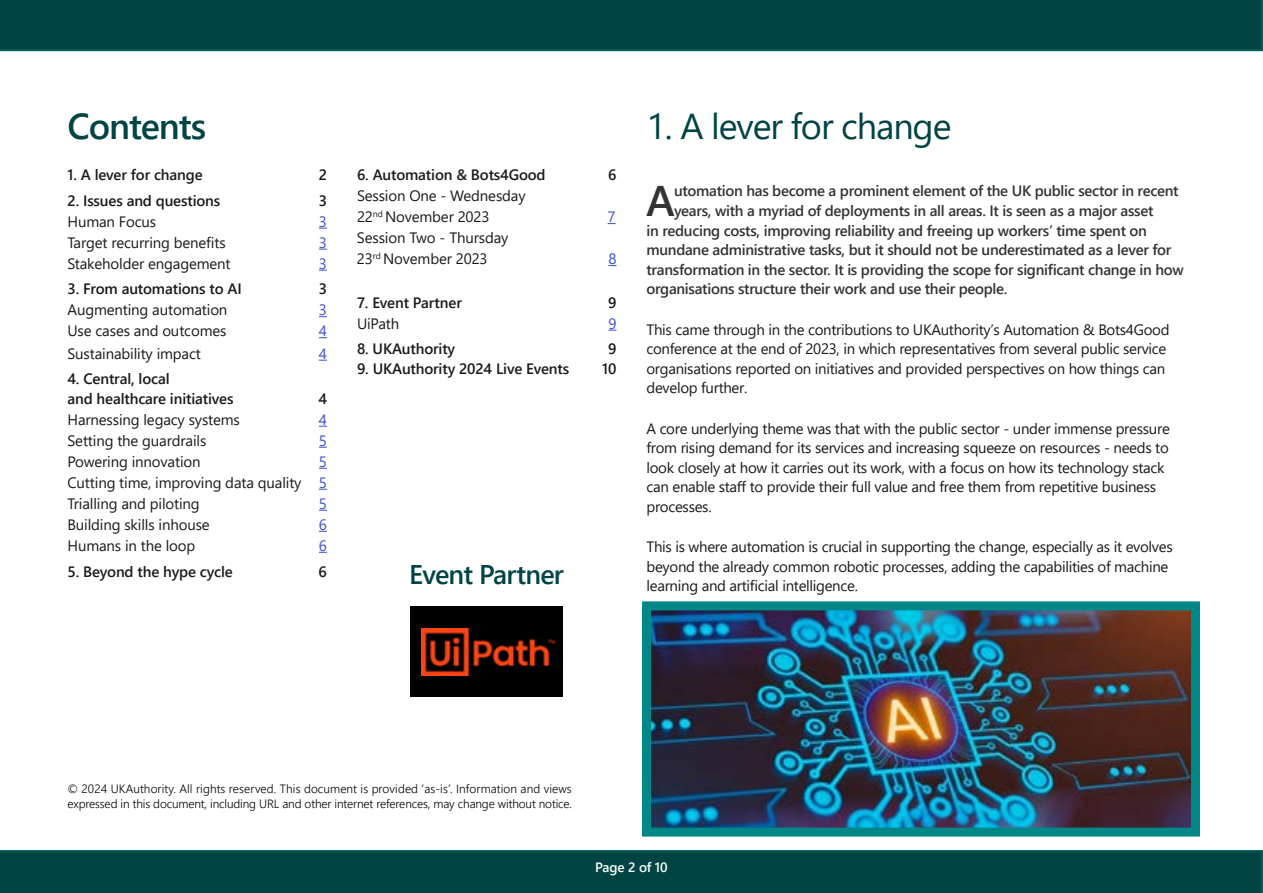
<style>
.page{position:relative;width:1263px;height:893px;background:#fff}
.page>*{position:absolute;margin:0;border:0;box-sizing:border-box;transform-origin:0 0}
.t1{font:600 42.9px "Segoe UI";color:#333}
.t2{font:36px "Segoe UI";letter-spacing:-.03em;color:#044}
.t3{font:600 36px "Segoe UI";letter-spacing:-.03em;color:#044}
.t4{font:600 27px "Segoe UI";letter-spacing:-.03em;color:#044}
.t5{font:15px/19.5px "Segoe UI";letter-spacing:-.02em;color:#1a1a1a}
.t6{font:600 15px "Segoe UI";letter-spacing:-.02em;color:#333}
.t7{font:600 15px/19.5px "Segoe UI";letter-spacing:-.01em;color:#1a1a1a}
.t8{font:15px "Segoe UI";color:#3c4ed2}
.t9{font:600 13.5px "Segoe UI";letter-spacing:-.01em;color:#fff}
.t10{font:300 12px/15px "Segoe UI";letter-spacing:-.01em;color:#000}
.s1{color:#3c4ed2}
</style>
<div class="page">
<div style="left:0;top:850px;width:1263px;height:43px;background:#044"></div>
<div style="left:0;top:0;width:1263px;height:51px;background:#044"></div>
<img style="left:652px;top:611px;width:538px;height:215px">
<div style="left:642px;top:601px;width:558px;height:235px;border:9px solid #088"></div>
<div style="left:410px;top:606px;width:153px;height:90px;background:#000"></div>
<img style="left:421px;top:628px;width:134px;height:48px">
<h2 class="t3" style="left:68px;top:92px;width:140px">Contents</h2>
<p class="t7" style="left:68px;top:164px;width:137px">1. A lever for change</p>
<p class="t7" style="left:319px;top:164px;width:10px">2</p>
<p class="t7" style="left:68px;top:189px;width:154px">2. Issues and questions</p>
<p class="t7" style="left:319px;top:189px;width:10px">3</p>
<p class="t5" style="left:68px;top:210px;width:90px">Human Focus</p>
<p class="t8" style="left:319px;top:207px;width:10px">3</p>
<p class="t5" style="left:68px;top:231px;width:160px">Target recurring benefits</p>
<p class="t8" style="left:319px;top:228px;width:10px">3</p>
<p class="t5" style="left:68px;top:252px;width:165px">Stakeholder engagement</p>
<p class="t8" style="left:319px;top:249px;width:10px">3</p>
<p class="t7" style="left:68px;top:278px;width:176px">3. From automations to AI</p>
<p class="t7" style="left:319px;top:278px;width:10px">3</p>
<p class="t5" style="left:68px;top:299px;width:161px">Augmenting automation</p>
<p class="t8" style="left:319px;top:296px;width:10px">3</p>
<p class="t5" style="left:68px;top:320px;width:160px">Use cases and outcomes</p>
<p class="t8" style="left:319px;top:317px;width:10px">4</p>
<p class="t5" style="left:68px;top:342px;width:135px">Sustainability impact</p>
<p class="t8" style="left:319px;top:339px;width:10px">4</p>
<p class="t7" style="left:68px;top:368px;width:167px">4. Central, local<br>and healthcare initiatives</p>
<p class="t7" style="left:318px;top:388px;width:10px">4</p>
<p class="t5" style="left:68px;top:408px;width:174px">Harnessing legacy systems</p>
<p class="t8" style="left:319px;top:405px;width:10px">4</p>
<p class="t5" style="left:68px;top:429px;width:140px">Setting the guardrails</p>
<p class="t8" style="left:319px;top:426px;width:10px">5</p>
<p class="t5" style="left:68px;top:450px;width:135px">Powering innovation</p>
<p class="t5" style="left:68px;top:450px;width:261px;line-height:21px;text-align:justify;text-indent:251px"><span class="s1">5<br></span>Cutting time, improving data quality <span class="s1">5<br></span>Trialling and piloting</p>
<p class="t8" style="left:319px;top:489px;width:10px">5</p>
<p class="t5" style="left:68px;top:514px;width:144px">Building skills inhouse</p>
<p class="t8" style="left:319px;top:510px;width:10px">6</p>
<p class="t5" style="left:68px;top:535px;width:129px">Humans in the loop</p>
<p class="t8" style="left:319px;top:531px;width:10px">6</p>
<p class="t7" style="left:68px;top:560px;width:167px">5. Beyond the hype cycle</p>
<p class="t7" style="left:319px;top:560px;width:10px">6</p>
<p class="t7" style="left:357px;top:164px;width:190px">6. Automation &amp; Bots4Good</p>
<p class="t7" style="left:608px;top:164px;width:10px">6</p>
<p class="t5" style="left:357px;top:184px;width:170px;line-height:21px">Session One - Wednesday<br>22<sup>nd</sup> November 2023</p>
<p class="t8" style="left:608px;top:203px;width:10px">7</p>
<p class="t5" style="left:357px;top:226px;width:153px;line-height:21px">Session Two - Thursday<br>23<sup>rd</sup> November 2023</p>
<p class="t8" style="left:608px;top:245px;width:10px">8</p>
<p class="t7" style="left:357px;top:291px;width:106px">7. Event Partner</p>
<p class="t7" style="left:608px;top:291px;width:10px">9</p>
<p class="t5" style="left:357px;top:312px;width:44px">UiPath</p>
<p class="t8" style="left:608px;top:309px;width:10px">9</p>
<p class="t7" style="left:357px;top:338px;width:100px">8. UKAuthority</p>
<p class="t7" style="left:608px;top:338px;width:10px">9</p>
<p class="t7" style="left:357px;top:358px;width:214px">9. UKAuthority 2024 Live Events</p>
<p class="t7" style="left:602px;top:358px;width:16px">10</p>
<h3 class="t4" style="left:409px;top:549px;width:156px">Event Partner</h3>
<h2 class="t2" style="left:646px;top:92px;width:307px">1. A lever for change</h2>
<h1 class="t1" style="left:646px;top:160px;width:30px">A</h1>
<p class="t6" style="left:674px;top:177px;width:506px">utomation has become a prominent element of the UK public sector in recent</p>
<p class="t6" style="left:674px;top:197px;width:481px">years, with a myriad of deployments in all areas. It is seen as a major asset</p>
<p class="t6" style="left:646px;top:216px;width:502px">in reducing costs, improving reliability and freeing up workers’ time spent on</p>
<p class="t6" style="left:646px;top:236px;width:526px">mundane administrative tasks, but it should not be underestimated as a lever for</p>
<p class="t6" style="left:646px;top:255px;width:539px">transformation in the sector. It is providing the scope for significant change in how</p>
<p class="t6" style="left:646px;top:275px;width:362px">organisations structure their work and use their people.</p>
<p class="t5" style="left:646px;top:318px;width:525px">This came through in the contributions to UKAuthority’s Automation &amp; Bots4Good conference at the end of 2023, in which representatives from several public service organisations reported on initiatives and provided perspectives on how things can develop further.</p>
<p class="t5" style="left:646px;top:417px;width:525px">A core underlying theme was that with the public sector - under immense pressure from rising demand for its services and increasing squeeze on resources - needs to look closely at how it carries out its work, with a focus on how its technology stack can enable staff to provide their full value and free them from repetitive business processes.</p>
<p class="t5" style="left:646px;top:536px;width:528px">This is where automation is crucial in supporting the change, especially as it evolves beyond the already common robotic processes, adding the capabilities of machine</p>
<p class="t5" style="left:646px;top:575px;width:213px">learning and artificial intelligence.</p>
<p class="t10" style="left:68px;top:780px;width:506px">© 2024 UKAuthority. All rights reserved. This document is provided ‘as-is’. Information and views expressed in this document, including URL and other internet references, may change without notice.</p>
<p class="t9" style="left:595px;top:855px;width:74px">Page 2 of 10</p>
</div>
